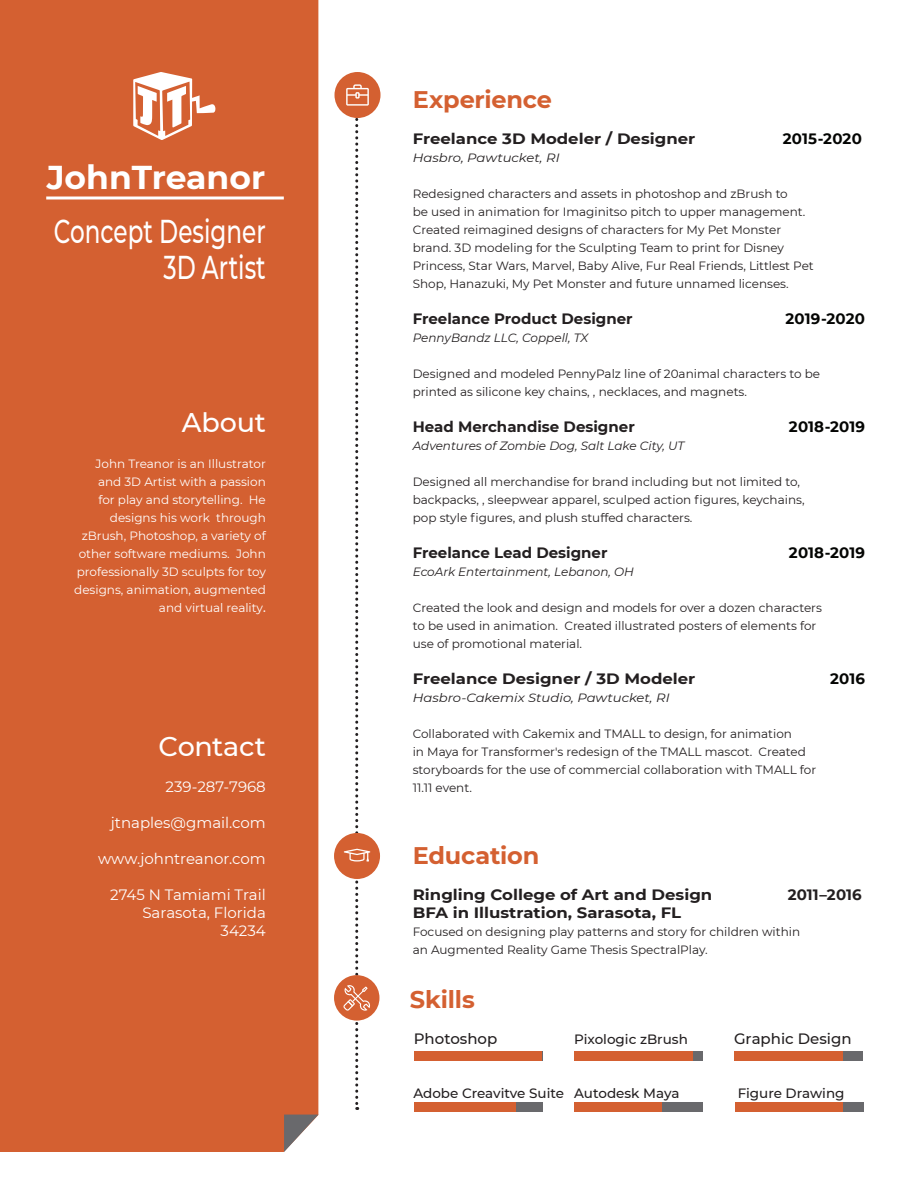
<style>
.page{position:relative;width:918px;height:1188px;background:#fff}
.page>*{position:absolute;margin:0;border:0;box-sizing:border-box;transform-origin:0 0}
.t1{font:500 33px/36px "Montserrat";color:#fff;text-align:right;scale:.7 1}
.t2{font:700 33px "Montserrat";color:#fff}
.t3{font:500 27px "Montserrat";letter-spacing:-.01em;color:#fff}
.Body_Text{font:700 24px "Montserrat";letter-spacing:-.01em;color:#d46031}
.Body_Text-2{font:700 15px "Montserrat";color:#231f20;scale:1.1 1}
.t4{font:15px/18px "Montserrat";color:#fff;text-align:right}
.Body_Text-3{font:700 15px "Montserrat";color:#231f20}
.Body_Text_White{font:700 15px "Montserrat";letter-spacing:.015em;color:#040503}
.t5{font:500 15px "Montserrat";color:#231f20}
.t6{font:500 13.5px "Montserrat";color:#231f20}
.Body_Text-4{font:12px/18px "Montserrat";color:#231f20}
.t7{font:12px/18px "Montserrat";color:#fff;text-align:right}
.Body_Text-5{font:italic 12px "Montserrat";color:#231f20}
.Body_Text-6{font:italic 12px "Montserrat";color:#231f20;scale:1.1 1}
.s1{font-weight:500}
</style>
<div class="page">
<div style="left:0;top:0;width:318px;height:1152px;background:#d46031"></div>
<svg style="left:284px;top:1115px;width:34px;height:37px"></svg>
<svg style="left:133px;top:72px;width:84px;height:68px"></svg>
<svg style="left:46px;top:196px;width:238px;height:4px"></svg>
<div style="left:414px;top:1102px;width:128px;height:10px;background:#69696c"></div>
<div style="left:574px;top:1052px;width:129px;height:9px;background:#69696c"></div>
<div style="left:574px;top:1103px;width:129px;height:9px;background:#69696c"></div>
<div style="left:734px;top:1052px;width:128px;height:9px;background:#69696c"></div>
<div style="left:736px;top:1103px;width:128px;height:9px;background:#69696c"></div>
<div style="left:414px;top:1051px;width:128px;height:10px;background:#d46031"></div>
<div style="left:414px;top:1102px;width:102px;height:10px;background:#d46031"></div>
<div style="left:574px;top:1052px;width:118px;height:9px;background:#d46031"></div>
<div style="left:574px;top:1103px;width:88px;height:9px;background:#d46031"></div>
<div style="left:734px;top:1052px;width:109px;height:9px;background:#d46031"></div>
<div style="left:736px;top:1103px;width:107px;height:9px;background:#d46031"></div>
<div style="left:334px;top:72px;width:47px;height:46px;background:#d46031;border-radius:50%"></div>
<div style="left:334px;top:833px;width:46px;height:46px;background:#d46031;border-radius:50%"></div>
<div style="left:334px;top:975px;width:45px;height:46px;background:#d46031;border-radius:50%"></div>
<svg style="left:343px;top:75px;width:27px;height:1035px"></svg>
<h1 class="t2" style="left:47px;top:154px;width:220px">JohnTreanor</h1>
<h1 class="t1" style="left:54px;top:212px;width:304px">Concept Designer<br>3D Artist</h1>
<h2 class="t3" style="left:182px;top:404px;width:85px">About</h2>
<p class="t7" style="left:74px;top:454px;width:193px">John Treanor is an Illustrator and 3D Artist with a passion<br>for play and storytelling. He designs his work through zBrush, Photoshop, a variety of other software mediums. John professionally 3D sculpts for toy designs, animation, augmented and virtual reality<span class="s1">.</span></p>
<h2 class="t3" style="left:159px;top:728px;width:109px">Contact</h2>
<p class="t4" style="left:166px;top:777px;width:102px">239-287-7968</p>
<p class="t4" style="left:111px;top:813px;width:157px">jtnaples@gmail.com</p>
<p class="t4" style="left:98px;top:849px;width:169px">www.johntreanor.com</p>
<p class="t4" style="left:110px;top:885px;width:157px">2745 N Tamiami Trail<br>Sarasota, Florida<br>34234</p>
<p class="Body_Text" style="left:413px;top:82px;width:141px">Experience</p>
<p class="Body_Text-2" style="left:413px;top:128px;width:258px">Freelance 3D Modeler / Designer</p>
<p class="Body_Text-6" style="left:413px;top:149px;width:135px">Hasbro, Pawtucket, RI</p>
<p class="Body_Text-4" style="left:413px;top:184px;width:403px">Redesigned characters and assets in photoshop and zBrush to<br>be used in animation for Imaginitso pitch to upper management.<br>Created reimagined designs of characters for My Pet Monster brand. 3D modeling for the Sculpting Team to print for Disney Princess, Star Wars, Marvel, Baby Alive, Fur Real Friends, Littlest Pet Shop, Hanazuki, My Pet Monster and future unnamed licenses.</p>
<p class="Body_Text-3" style="left:413px;top:308px;width:222px">Freelance Product Designer</p>
<p class="Body_Text-5" style="left:413px;top:329px;width:177px">PennyBandz LLC, Coppell, TX</p>
<p class="Body_Text-4" style="left:413px;top:364px;width:409px">Designed and modeled PennyPalz line of 20animal characters to be printed as silicone key chains, , necklaces, and magnets.</p>
<p class="Body_Text-3" style="left:413px;top:416px;width:224px">Head Merchandise Designer</p>
<p class="Body_Text-5" style="left:413px;top:437px;width:273px">Adventures of Zombie Dog, Salt Lake City, UT</p>
<p class="Body_Text-4" style="left:413px;top:472px;width:393px">Designed all merchandise for brand including but not limited to, backpacks, , sleepwear apparel, sculped action figures, keychains, pop style figures, and plush stuffed characters.</p>
<p class="Body_Text-3" style="left:413px;top:542px;width:196px">Freelance Lead Designer</p>
<p class="Body_Text-5" style="left:413px;top:563px;width:223px">EcoArk Entertainment, Lebanon, OH</p>
<p class="Body_Text-4" style="left:413px;top:598px;width:411px">Created the look and design and models for over a dozen characters to be used in animation. Created illustrated posters of elements for use of promotional material.</p>
<p class="Body_Text-2" style="left:413px;top:668px;width:258px">Freelance Designer / 3D Modeler</p>
<p class="Body_Text-6" style="left:413px;top:689px;width:235px">Hasbro-Cakemix Studio, Pawtucket, RI</p>
<p class="Body_Text-4" style="left:413px;top:724px;width:405px">Collaborated with Cakemix and TMALL to design, for animation<br>in Maya for Transformer's redesign of the TMALL mascot. Created storyboards for the use of commercial collaboration with TMALL for 11.11 event.</p>
<p class="Body_Text_White" style="left:783px;top:128px;width:80px">2015-2020</p>
<p class="Body_Text_White" style="left:785px;top:308px;width:81px">2019-2020</p>
<p class="Body_Text_White" style="left:789px;top:416px;width:78px">2018-2019</p>
<p class="Body_Text_White" style="left:789px;top:542px;width:78px">2018-2019</p>
<p class="Body_Text_White" style="left:830px;top:668px;width:36px">2016</p>
<p class="Body_Text" style="left:413px;top:838px;width:128px">Education</p>
<p class="Body_Text-2" style="left:413px;top:884px;width:274px">Ringling College of Art and Design</p>
<p class="Body_Text-2" style="left:413px;top:902px;width:246px">BFA in Illustration, Sarasota, FL</p>
<p class="Body_Text-4" style="left:413px;top:922px;width:389px">Focused on designing play patterns and story for children within an Augmented Reality Game Thesis SpectralPlay.</p>
<p class="Body_Text-3" style="left:788px;top:884px;width:76px">2011–2016</p>
<p class="Body_Text" style="left:410px;top:982px;width:67px">Skills</p>
<p class="t5" style="left:414px;top:1028px;width:85px">Photoshop</p>
<p class="t6" style="left:574px;top:1030px;width:115px">Pixologic zBrush</p>
<p class="t6" style="left:413px;top:1084px;width:152px">Adobe Creavitve Suite</p>
<p class="t6" style="left:574px;top:1084px;width:107px">Autodesk Maya</p>
<p class="t5" style="left:734px;top:1028px;width:119px">Graphic Design</p>
<p class="t6" style="left:738px;top:1084px;width:108px">Figure Drawing</p>
</div>
